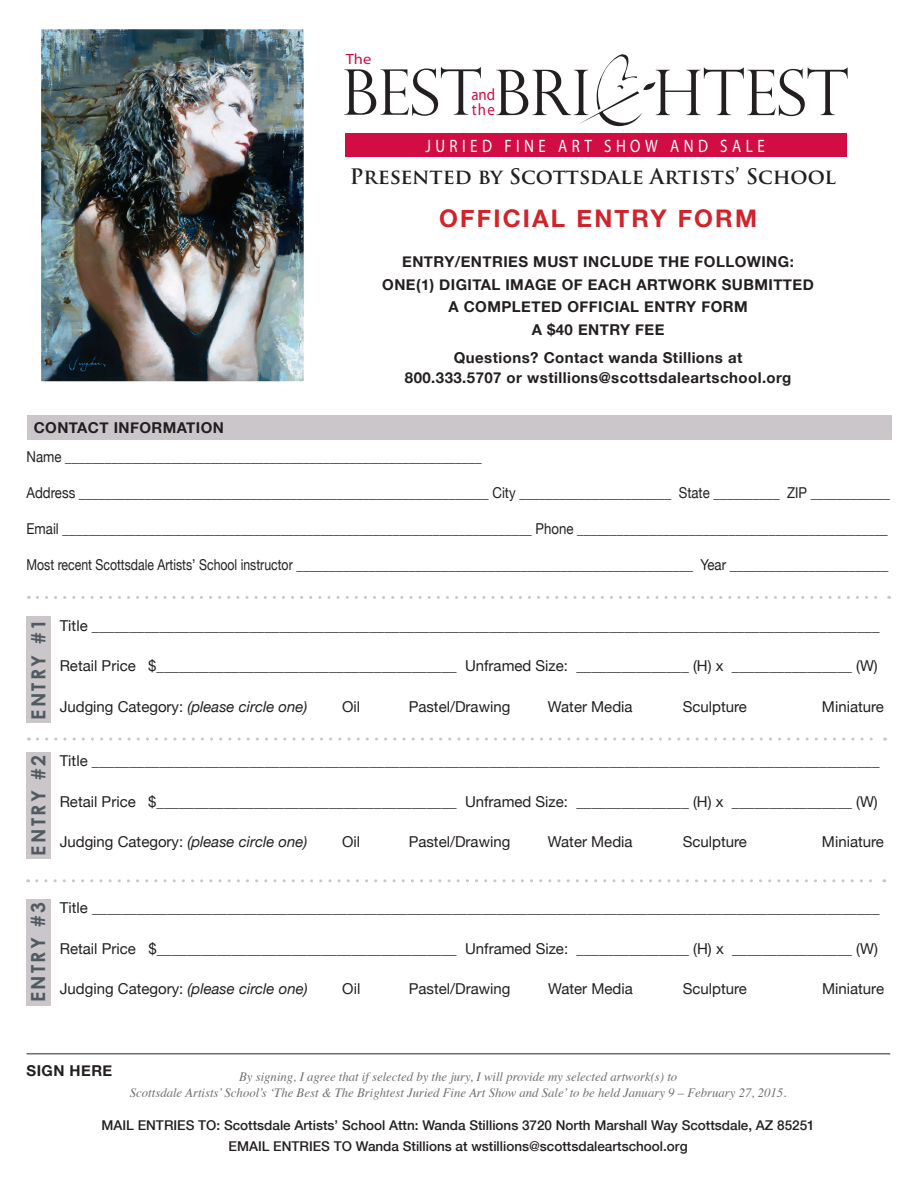
<style>
.page{position:relative;width:918px;height:1188px;background:#fff}
.page>*{position:absolute;margin:0;border:0;box-sizing:border-box;transform-origin:0 0}
.t1{font:300 63px "Perpetua Titling";color:#231f20}
.t2{font:700 24.3px "Helvetica Neue";letter-spacing:.09em;color:#d1232a}
.t3{font:700 20.85px "Trajan Pro";color:#231f20}
.t4{font:700 19.5px "Century Gothic";letter-spacing:.12em;color:#525a61}
.t5{font:expanded 18px "Helvetica Neue";letter-spacing:.3em;color:#fff;scale:.83 1}
.t6{font:300 condensed 16.5px "Helvetica Neue";letter-spacing:.04em;color:#d20d44;scale:.9 1}
.t7{font:15px "Helvetica Neue";color:#231f20}
.t8{font:15px "Helvetica Neue";color:#231f20;scale:.88 1}
.t9{font:700 15px "Helvetica Neue";letter-spacing:.03em;color:#231f20}
.t10{font:15px "Helvetica Neue";color:#231f20;scale:.82 1}
.t11{font:italic 15px "Helvetica Neue";color:#231f20}
.t12{font:300 condensed 14.85px "Helvetica Neue";color:#d20d44;scale:1.11 1}
.t13{font:500 13.5px "Helvetica Neue";color:#231f20}
.t14{font:italic 12.75px "Times";color:#6d6e71}
.s1{font-style:normal}
</style>
<div class="page">
<hr style="left:27px;top:1053px;width:863px;height:1px;background:#6d6e71">
<div style="left:27px;top:752px;width:24px;height:107px;background:#cac6ca"></div>
<div style="left:26px;top:899px;width:25px;height:107px;background:#cac6ca"></div>
<div style="left:27px;top:616px;width:24px;height:107px;background:#cac6ca"></div>
<div style="left:28px;top:415px;width:864px;height:25px;background:#cac6ca"></div>
<svg style="left:37px;top:738px;width:849px;height:3px"></svg>
<svg style="left:37px;top:879px;width:848px;height:3px"></svg>
<svg style="left:37px;top:596px;width:853px;height:3px"></svg>
<img style="left:42px;top:30px;width:261px;height:351px">
<div style="left:39px;top:27px;width:267px;height:357px;border:2px solid #fff"></div>
<div style="left:345px;top:134px;width:501px;height:23px;background:#d20d44"></div>
<svg style="left:579px;top:54px;width:77px;height:73px"></svg>
<p class="t12" style="left:346px;top:49px;width:24px">The</p>
<p class="t1" style="left:342px;top:55px;width:508px">BEST BRI HTEST</p>
<p class="t6" style="left:471px;top:84px;width:28px">and</p>
<p class="t6" style="left:472px;top:99px;width:27px">the</p>
<p class="t5" style="left:425px;top:134px;width:411px">JURIED FINE ART SHOW AND SALE</p>
<p class="t3" style="left:350px;top:164px;width:487px">Presented by Scottsdale Artists’ School</p>
<p class="t2" style="left:439px;top:196px;width:319px">OFFICIAL ENTRY FORM</p>
<p class="t9" style="left:34px;top:414px;width:192px">CONTACT INFORMATION</p>
<p class="t9" style="left:402px;top:248px;width:393px">ENTRY/ENTRIES MUST INCLUDE THE FOLLOWING:</p>
<p class="t9" style="left:382px;top:271px;width:433px">ONE(1) DIGITAL IMAGE OF EACH ARTWORK SUBMITTED</p>
<p class="t9" style="left:448px;top:293px;width:301px">A COMPLETED OFFICIAL ENTRY FORM</p>
<p class="t9" style="left:532px;top:316px;width:134px">A $40 ENTRY FEE</p>
<p class="t9" style="left:454px;top:344px;width:290px">Questions? Contact wanda Stillions at</p>
<p class="t9" style="left:405px;top:364px;width:388px">800.333.5707 or wstillions@scottsdaleartschool.org</p>
<p class="t8" style="left:27px;top:444px;width:519px">Name _______________________________________________________________</p>
<p class="t8" style="left:27px;top:480px;width:983px">Address ______________________________________________________________ City _______________________ State __________ ZIP ____________</p>
<p class="t8" style="left:27px;top:516px;width:980px">Email _______________________________________________________________________ Phone _______________________________________________</p>
<p class="t10" style="left:27px;top:552px;width:1053px">Most recent Scottsdale Artists’ School instructor ____________________________________________________________ Year ________________________</p>
<p class="t4" style="left:26px;top:720px;width:102px;rotate:-90deg">ENTRY #1</p>
<p class="t7" style="left:60px;top:613px;width:821px">Title _________________________________________________________________________________________________________</p>
<p class="t7" style="left:60px;top:653px;width:820px">Retail Price $________________________________________ Unframed Size: _______________ (H) x ________________ (W)</p>
<p class="t11" style="left:60px;top:694px;width:249px"><span class="s1">Judging Category:</span> (please circle one)</p>
<p class="t7" style="left:342px;top:694px;width:20px">Oil</p>
<p class="t7" style="left:409px;top:694px;width:103px">Pastel/Drawing</p>
<p class="t7" style="left:548px;top:694px;width:86px">Water Media</p>
<p class="t7" style="left:683px;top:694px;width:66px">Sculpture</p>
<p class="t7" style="left:822px;top:694px;width:63px">Miniature</p>
<p class="t4" style="left:26px;top:856px;width:102px;rotate:-90deg">ENTRY #2</p>
<p class="t7" style="left:60px;top:748px;width:821px">Title _________________________________________________________________________________________________________</p>
<p class="t7" style="left:60px;top:789px;width:820px">Retail Price $________________________________________ Unframed Size: _______________ (H) x ________________ (W)</p>
<p class="t11" style="left:60px;top:830px;width:249px"><span class="s1">Judging Category:</span> (please circle one)</p>
<p class="t7" style="left:342px;top:829px;width:20px">Oil</p>
<p class="t7" style="left:409px;top:829px;width:103px">Pastel/Drawing</p>
<p class="t7" style="left:548px;top:829px;width:86px">Water Media</p>
<p class="t7" style="left:683px;top:829px;width:66px">Sculpture</p>
<p class="t7" style="left:822px;top:829px;width:63px">Miniature</p>
<p class="t4" style="left:26px;top:1002px;width:102px;rotate:-90deg">ENTRY #3</p>
<p class="t7" style="left:60px;top:895px;width:821px">Title _________________________________________________________________________________________________________</p>
<p class="t7" style="left:60px;top:936px;width:820px">Retail Price $________________________________________ Unframed Size: _______________ (H) x ________________ (W)</p>
<p class="t11" style="left:60px;top:976px;width:249px"><span class="s1">Judging Category:</span> (please circle one)</p>
<p class="t7" style="left:342px;top:976px;width:20px">Oil</p>
<p class="t7" style="left:409px;top:976px;width:103px">Pastel/Drawing</p>
<p class="t7" style="left:548px;top:976px;width:86px">Water Media</p>
<p class="t7" style="left:683px;top:976px;width:66px">Sculpture</p>
<p class="t7" style="left:822px;top:976px;width:63px">Miniature</p>
<p class="t9" style="left:27px;top:1057px;width:87px">SIGN HERE</p>
<p class="t14" style="left:239px;top:1065px;width:440px">By signing, I agree that if selected by the jury, I will provide my selected artwork(s) to</p>
<p class="t14" style="left:130px;top:1082px;width:658px">Scottsdale Artists’ School’s ‘The Best &amp; The Brightest Juried Fine Art Show and Sale’ to be held January 9 – February 27, 2015.</p>
<p class="t13" style="left:101px;top:1114px;width:715px">MAIL ENTRIES TO: Scottsdale Artists’ School Attn: Wanda Stillions 3720 North Marshall Way Scottsdale, AZ 85251</p>
<p class="t13" style="left:229px;top:1135px;width:461px">EMAIL ENTRIES TO Wanda Stillions at wstillions@scottsdaleartschool.org</p>
</div>
